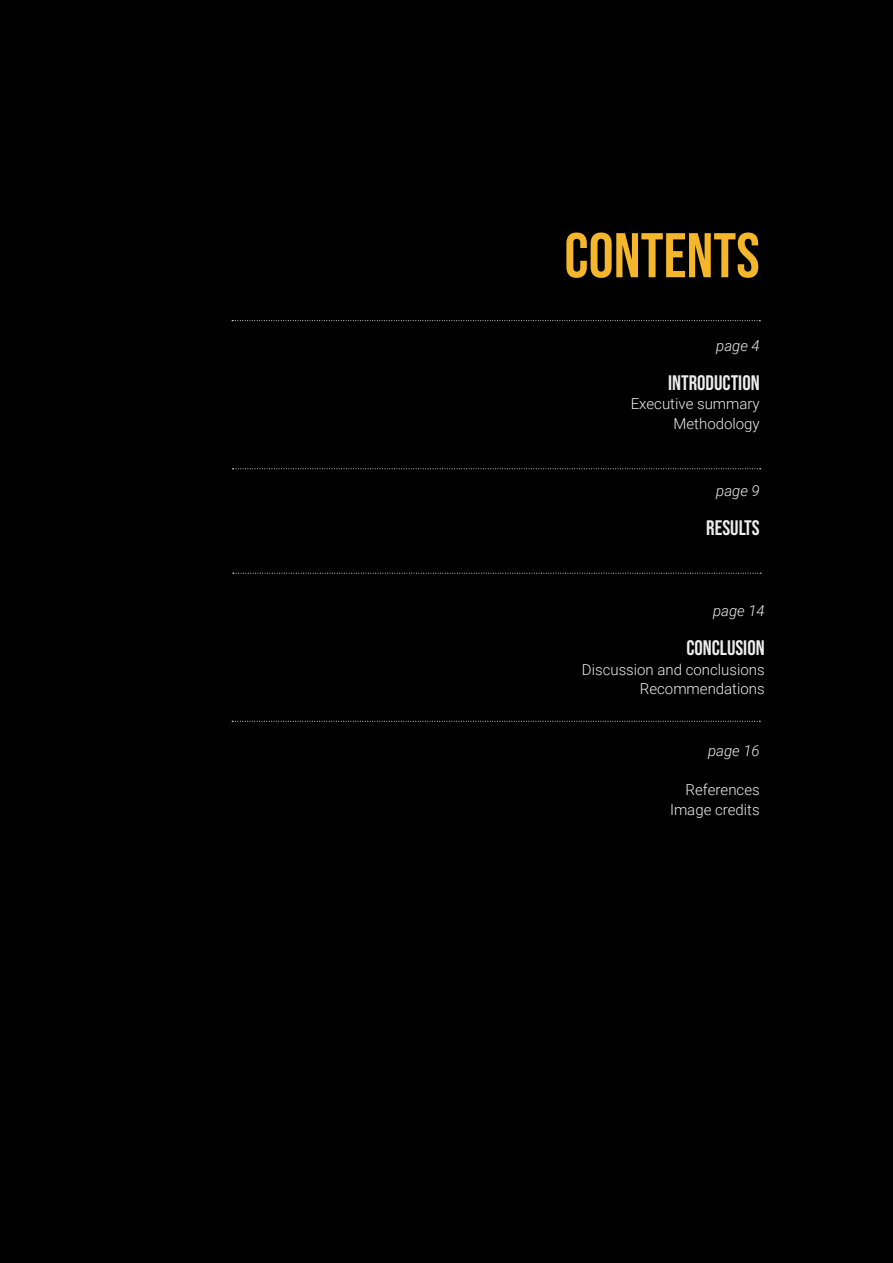
<style>
.page{position:relative;width:893px;height:1263px;background:#000}
.page>*{position:absolute;margin:0;border:0;box-sizing:border-box;transform-origin:0 0}
.t1{font:63px "Bebas Neue";color:#f4b72c}
.t2{font:21px "Bebas Neue";color:#ededed}
.t3{font:300 15px/19.5px "Roboto";color:#ededed;text-align:right}
.t4{font:italic 300 15px "Roboto";color:#ededed}
</style>
<div class="page">
<svg style="left:232px;top:468px;width:529px;height:1px"></svg>
<svg style="left:232px;top:320px;width:528px;height:1px"></svg>
<svg style="left:233px;top:573px;width:528px;height:1px"></svg>
<svg style="left:232px;top:721px;width:528px;height:1px"></svg>
<h1 class="t1" style="left:564px;top:220px;width:197px">CONTENTS</h1>
<p class="t4" style="left:716px;top:335px;width:45px">page 4</p>
<h2 class="t2" style="left:668px;top:371px;width:93px">INTRODUCTION</h2>
<p class="t3" style="left:631px;top:394px;width:130px">Executive summary<br>Methodology</p>
<p class="t4" style="left:716px;top:480px;width:45px">page 9</p>
<h2 class="t2" style="left:706px;top:516px;width:55px">RESULTS</h2>
<p class="t4" style="left:713px;top:600px;width:53px">page 14</p>
<h2 class="t2" style="left:686px;top:636px;width:80px">CONCLUSION</h2>
<p class="t3" style="left:582px;top:659px;width:184px">Discussion and conclusions<br>Recommendations</p>
<p class="t4" style="left:708px;top:740px;width:53px">page 16</p>
<p class="t3" style="left:670px;top:780px;width:91px">References<br>Image credits</p>
</div>
